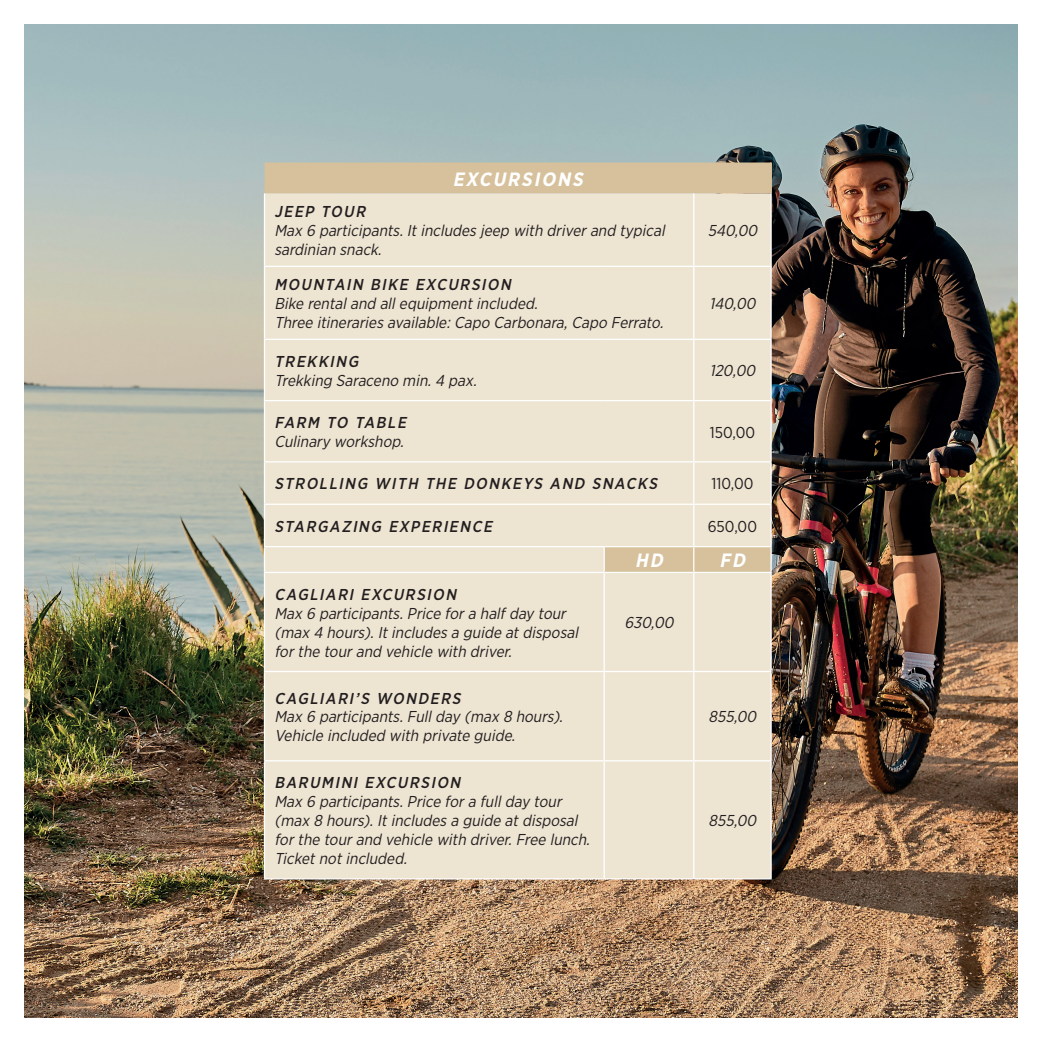
<style>
.page{position:relative;width:1042px;height:1042px;background:#fff}
.page>*{position:absolute;margin:0;border:0;box-sizing:border-box;transform-origin:0 0}
.t1{font:italic 700 19.25px "Gotham Narrow";color:#fff}
.t2{font:italic 15.75px/18.9px "Gotham Narrow";color:#231f20}
.t3{font:italic 500 15.75px "Gotham Narrow";color:#231f20}
.t4{font:15.75px "Gotham Narrow";color:#231f20}
.s1{font-weight:500}
</style>
<div class="page">
<img style="left:25px;top:25px;width:992px;height:992px">
<div style="left:264px;top:162px;width:506px;height:31px;background:#d6c19c"></div>
<div style="left:265px;top:193px;width:505px;height:685px;background:#ede4d2"></div>
<hr style="left:770px;top:162px;width:2px;height:31px;background:#d6c19c">
<hr style="left:264px;top:193px;width:1px;height:73px;background:#fff">
<hr style="left:693px;top:193px;width:1px;height:73px;background:#fff">
<hr style="left:770px;top:193px;width:2px;height:73px;background:#fff">
<hr style="left:264px;top:266px;width:340px;height:1px;background:#fff">
<hr style="left:264px;top:267px;width:1px;height:72px;background:#fff">
<hr style="left:604px;top:266px;width:90px;height:1px;background:#fff">
<hr style="left:694px;top:266px;width:78px;height:1px;background:#fff">
<hr style="left:693px;top:267px;width:1px;height:72px;background:#fff">
<hr style="left:770px;top:267px;width:2px;height:72px;background:#fff">
<hr style="left:264px;top:339px;width:340px;height:1px;background:#fff">
<hr style="left:264px;top:340px;width:1px;height:60px;background:#fff">
<hr style="left:604px;top:339px;width:90px;height:1px;background:#fff">
<hr style="left:694px;top:339px;width:78px;height:1px;background:#fff">
<hr style="left:693px;top:340px;width:1px;height:60px;background:#fff">
<hr style="left:770px;top:340px;width:2px;height:60px;background:#fff">
<hr style="left:264px;top:400px;width:340px;height:1px;background:#fff">
<hr style="left:264px;top:401px;width:1px;height:60px;background:#fff">
<hr style="left:604px;top:400px;width:90px;height:1px;background:#fff">
<hr style="left:694px;top:400px;width:78px;height:1px;background:#fff">
<hr style="left:693px;top:401px;width:1px;height:60px;background:#fff">
<hr style="left:770px;top:401px;width:2px;height:60px;background:#fff">
<hr style="left:264px;top:461px;width:340px;height:1px;background:#fff">
<hr style="left:264px;top:462px;width:1px;height:41px;background:#fff">
<hr style="left:604px;top:461px;width:90px;height:1px;background:#fff">
<hr style="left:694px;top:461px;width:78px;height:1px;background:#fff">
<hr style="left:693px;top:462px;width:1px;height:41px;background:#fff">
<hr style="left:770px;top:462px;width:2px;height:41px;background:#fff">
<hr style="left:264px;top:503px;width:340px;height:2px;background:#fff">
<hr style="left:264px;top:505px;width:1px;height:41px;background:#fff">
<hr style="left:604px;top:503px;width:90px;height:2px;background:#fff">
<hr style="left:694px;top:503px;width:78px;height:2px;background:#fff">
<hr style="left:693px;top:505px;width:1px;height:41px;background:#fff">
<hr style="left:770px;top:505px;width:2px;height:41px;background:#fff">
<hr style="left:264px;top:546px;width:340px;height:1px;background:#fff">
<svg style="left:264px;top:547px;width:1px;height:25px"></svg>
<hr style="left:604px;top:546px;width:90px;height:1px;background:#fff">
<hr style="left:603px;top:547px;width:2px;height:25px;background:#fff">
<hr style="left:694px;top:546px;width:78px;height:1px;background:#fff">
<svg style="left:693px;top:547px;width:1px;height:25px"></svg>
<hr style="left:770px;top:547px;width:2px;height:25px;background:#fff">
<hr style="left:264px;top:572px;width:340px;height:1px;background:#fff">
<hr style="left:264px;top:573px;width:1px;height:98px;background:#fff">
<hr style="left:604px;top:572px;width:90px;height:1px;background:#fff">
<hr style="left:603px;top:573px;width:2px;height:98px;background:#fff">
<hr style="left:694px;top:572px;width:78px;height:1px;background:#fff">
<hr style="left:693px;top:573px;width:1px;height:98px;background:#fff">
<hr style="left:770px;top:573px;width:2px;height:98px;background:#fff">
<hr style="left:264px;top:671px;width:340px;height:1px;background:#fff">
<hr style="left:264px;top:672px;width:1px;height:88px;background:#fff">
<hr style="left:604px;top:671px;width:90px;height:1px;background:#fff">
<hr style="left:603px;top:672px;width:2px;height:88px;background:#fff">
<hr style="left:694px;top:671px;width:78px;height:1px;background:#fff">
<hr style="left:693px;top:672px;width:1px;height:88px;background:#fff">
<hr style="left:770px;top:672px;width:2px;height:88px;background:#fff">
<hr style="left:264px;top:760px;width:340px;height:1px;background:#fff">
<hr style="left:264px;top:761px;width:1px;height:117px;background:#fff">
<hr style="left:604px;top:760px;width:90px;height:1px;background:#fff">
<hr style="left:603px;top:761px;width:2px;height:117px;background:#fff">
<hr style="left:694px;top:760px;width:78px;height:1px;background:#fff">
<hr style="left:693px;top:761px;width:1px;height:117px;background:#fff">
<hr style="left:770px;top:761px;width:2px;height:117px;background:#fff">
<hr style="left:264px;top:878px;width:340px;height:1px;background:#fff">
<hr style="left:604px;top:878px;width:90px;height:1px;background:#fff">
<hr style="left:694px;top:878px;width:78px;height:1px;background:#fff">
<p class="t1" style="left:453px;top:166px;width:136px">EXCURSIONS</p>
<p class="t2" style="left:274px;top:202px;width:395px"><span class="s1">JEEP TOUR<br></span>Max 6 participants.Itincludesjeep with driverand typical sardinian snack.</p>
<p class="t2" style="left:274px;top:275px;width:394px"><span class="s1">MOUNTAIN BIKE EXCURSION<br></span>Bike rentaland allequipmentincluded.<br>Three itinerariesavailable:Capo Carbonara,Capo Ferrato.</p>
<p class="t2" style="left:708px;top:221px;width:55px">540,00</p>
<p class="t2" style="left:709px;top:294px;width:51px">140,00</p>
<p class="t2" style="left:274px;top:351px;width:207px"><span class="s1">TREKKING<br></span>Trekking Saraceno min.4 pax.</p>
<p class="t2" style="left:710px;top:361px;width:50px">120,00</p>
<p class="t2" style="left:274px;top:413px;width:137px"><span class="s1">FARM TO TABLE<br></span>Culinary workshop.</p>
<p class="t4" style="left:710px;top:422px;width:47px">150,00</p>
<p class="t3" style="left:274px;top:474px;width:388px">STROLLING WITH THE DONKEYS AND SNACKS</p>
<p class="t4" style="left:711px;top:474px;width:44px">110,00</p>
<p class="t3" style="left:274px;top:516px;width:223px">STARGAZING EXPERIENCE</p>
<p class="t4" style="left:708px;top:516px;width:51px">650,00</p>
<p class="t1" style="left:635px;top:548px;width:34px">HD</p>
<p class="t1" style="left:719px;top:548px;width:32px">FD</p>
<p class="t2" style="left:274px;top:584px;width:309px"><span class="s1">CAGLIARI EXCURSION<br></span>Max 6 participants.Price fora halfday tour (max 4 hours).Itincludesa guide atdisposal forthe tourand vehicle with driver.</p>
<p class="t2" style="left:624px;top:613px;width:54px">630,00</p>
<p class="t3" style="left:274px;top:688px;width:191px">CAGLIARI’S WONDERS</p>
<p class="t2" style="left:274px;top:707px;width:293px">Max 6 participants.Fullday (max 8 hours).<br>Vehicle included with private guide.</p>
<p class="t2" style="left:708px;top:707px;width:53px">855,00</p>
<p class="t2" style="left:274px;top:773px;width:320px"><span class="s1">BARUMINI EXCURSION<br></span>Max 6 participants.Price fora fullday tour (max 8 hours).Itincludesa guide atdisposal forthe tourand vehicle with driver.Free lunch.<br>Ticketnotincluded.</p>
<p class="t2" style="left:708px;top:811px;width:53px">855,00</p>
</div>
